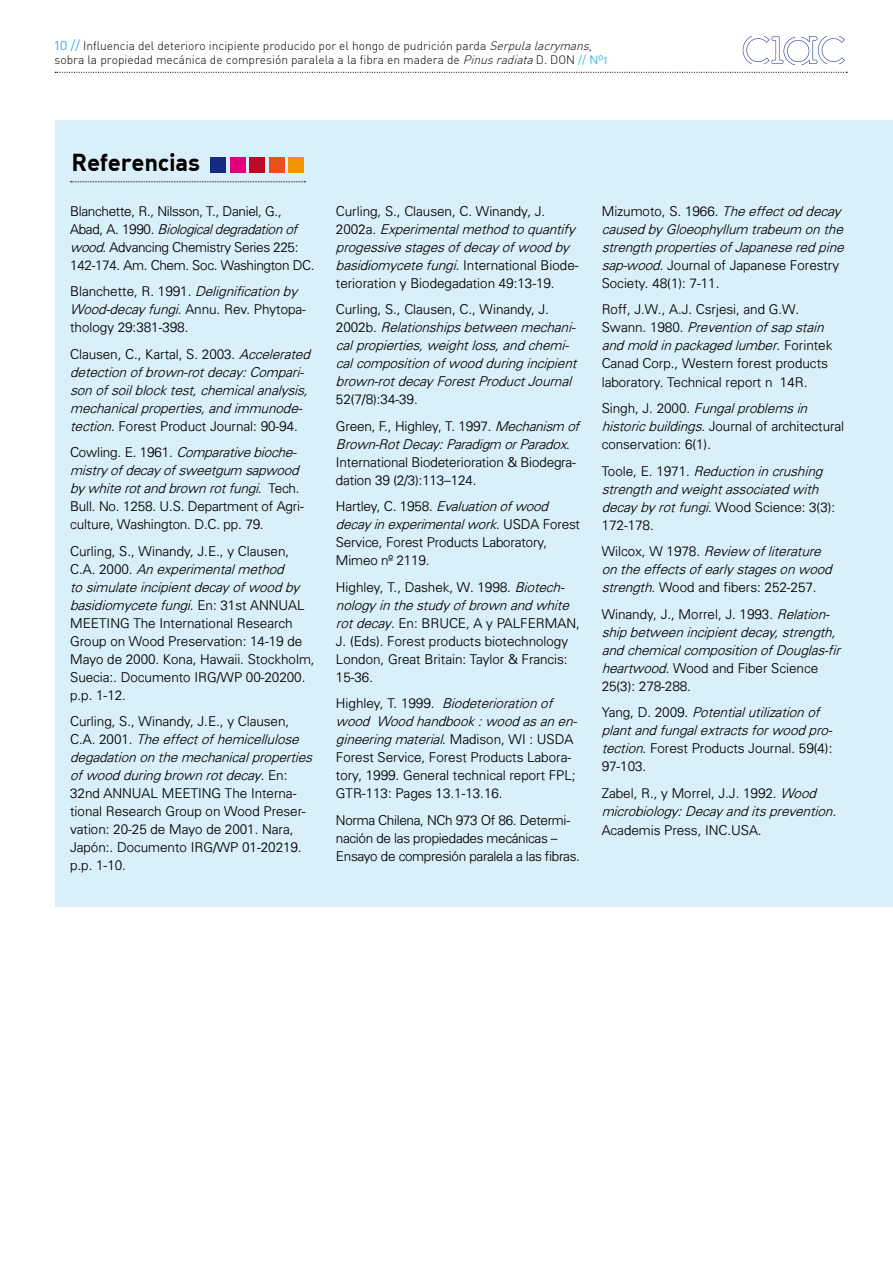
<style>
.page{position:relative;width:893px;height:1263px;background:#fff}
.page>*{position:absolute;margin:0;border:0;box-sizing:border-box;transform-origin:0 0}
.t1{font:700 24px "DIN Alternate";letter-spacing:-.01em;color:#000}
.t2{font:300 13.5px/18px "Univers";color:#000}
.t3{font:italic 300 13.5px/18px "Univers";color:#000}
.t4{font:300 13.5px/18px "Univers";letter-spacing:-.02em;color:#000}
.t5{font:300 12px/14.4px "DIN Alternate";color:#000}
.s1{font-size:15px;color:#009ee0}
.s2{font-size:13.5px;color:#009ee0}
.s3{font-style:italic}
.s4{color:#009ee0}
.s5{font-style:normal}
</style>
<div class="page">
<svg style="left:55px;top:72px;width:792px;height:1px"></svg>
<svg style="left:743px;top:36px;width:102px;height:29px"></svg>
<div style="left:55px;top:120px;width:838px;height:787px;background:#d9effa"></div>
<svg style="left:71px;top:181px;width:234px;height:1px"></svg>
<div style="left:210px;top:157px;width:16px;height:15px;background:#162983"></div>
<div style="left:230px;top:157px;width:15px;height:15px;background:#e2007a"></div>
<div style="left:249px;top:157px;width:16px;height:15px;background:#bd0a26"></div>
<div style="left:269px;top:157px;width:16px;height:15px;background:#e8511e"></div>
<div style="left:288px;top:157px;width:16px;height:15px;background:#f39400"></div>
<p class="t5" style="left:55px;top:38px;width:555px"><span class="s1">10</span> <span class="s2">//</span> Influencia del deterioro incipiente producido por el hongo de pudrición parda <span class="s3">Serpulalacrymans</span>, sobra la propiedad mecánica de compresión paralela a la fibra en madera de <span class="s3">Pinusradiata</span>D. DON <span class="s4">// Nº1</span></p>
<h1 class="t1" style="left:72px;top:147px;width:130px">Referencias</h1>
<p class="t4" style="left:70px;top:202px;width:246px">Blanchette, R., Nilsson, T., Daniel, G., Abad, A. 1990. <span class="s3">Biological degradation of wood</span>. Advancing Chemistry Series 225:<br>142-174. Am. Chem. Soc. Washington DC.</p>
<p class="t2" style="left:70px;top:282px;width:237px">Blanchette, R. 1991. <span class="s3">Delignification by<br>Wood-decay fungi</span>. Annu. Rev. Phytopa&shy;thology 29:381-398.</p>
<p class="t3" style="left:70px;top:345px;width:241px"><span class="s5">Clausen, C., Kartal, S. 2003.</span> Accelerated detection of brown-rot decay: Compari&shy;son of soil block test, chemical analysis, mechanical properties, and immunode&shy;tection<span class="s5">. Forest Product Journal: 90-94.</span></p>
<p class="t2" style="left:70px;top:443px;width:235px">Cowling. E. 1961. <span class="s3">Comparative bioche&shy;mistry of decay of sweetgum sapwood by white rot and brown rot fungi</span>. Tech.<br>Bull. No. 1258. U.S. Department of Agri&shy;culture, Washington. D.C. pp. 79.</p>
<p class="t2" style="left:70px;top:542px;width:246px">Curling, S., Winandy, J.E., y Clausen, C.A. 2000. <span class="s3">An experimental method<br>to simulate incipient decay of wood by basidiomycete fungi</span>. En: 31st ANNUAL MEETING The International Research Group on Wood Preservation: 14-19 de Mayo de 2000. Kona, Hawaii. Stockholm, Suecia:. Documento IRG/WP 00-20200. p.p. 1-12.</p>
<p class="t2" style="left:70px;top:712px;width:243px">Curling, S., Winandy, J.E., y Clausen, C.A. 2001. <span class="s3">The effect of hemicellulose degadation on the mechanical properties of wood during brown rot decay</span>. En:<br>32nd ANNUAL MEETING The Interna&shy;tional Research Group on Wood Preser&shy;vation: 20-25 de Mayo de 2001. Nara, Japón:. Documento IRG/WP 01-20219. p.p. 1-10.</p>
<p class="t2" style="left:336px;top:202px;width:244px">Curling, S., Clausen, C. Winandy, J.<br>2002a. <span class="s3">Experimental method to quantify progessive stages of decay of wood by basidiomycete fungi</span>. International Biode&shy;terioration y Biodegadation 49:13-19.</p>
<p class="t3" style="left:336px;top:300px;width:242px"><span class="s5">Curling, S., Clausen, C., Winandy, J.<br>2002b.</span> Relationships between mechani&shy;cal propierties, weight loss, and chemi&shy;cal composition of wood during incipient brown-rot decay Forest Product Journal</p>
<p class="t2" style="left:336px;top:386px;width:245px;line-height:26.5px">52(7/8):34-39.<br>Green, F., Highley, T. 1997. <span class="s3">Mechanism of</span></p>
<p class="t2" style="left:336px;top:435px;width:241px"><span class="s3">Brown-Rot Decay: Paradigm or Paradox</span>.<br>International Biodeterioration &amp; Biodegra&shy;dation 39 (2/3):113–124.</p>
<p class="t2" style="left:336px;top:497px;width:246px">Hartley, C. 1958. <span class="s3">Evaluation of wood decay in experimental work</span>. USDA Forest<br>Service, Forest Products Laboratory,<br>Mimeo nº 2119.</p>
<p class="t2" style="left:336px;top:578px;width:245px">Highley, T., Dashek, W. 1998. <span class="s3">Biotech&shy;nology in the study of brown and white rot decay</span>. En: BRUCE, A y PALFERMAN, J. (Eds). Forest products biotechnology London, Great Britain: Taylor &amp; Francis:<br>15-36.</p>
<p class="t2" style="left:336px;top:694px;width:243px">Highley, T. 1999. <span class="s3">Biodeterioration of wood Wood handbook : wood as an en&shy;gineering material</span>. Madison, WI : USDA Forest Service, Forest Products Labora&shy;tory, 1999. General technical report FPL; GTR-113: Pages 13.1-13.16.</p>
<p class="t4" style="left:336px;top:811px;width:245px">Norma Chilena, NCh 973 Of 86. Determi&shy;nación de las propiedades mecánicas –<br>Ensayo de compresión paralela a las fibras.</p>
<p class="t3" style="left:602px;top:202px;width:243px"><span class="s5">Mizumoto, S. 1966.</span> The effect od decay caused by Gloeophyllum trabeum on the strength properties of Japanese red pine sap-wood<span class="s5">. Journal of Japanese Forestry Society. 48(1): 7-11.</span></p>
<p class="t2" style="left:602px;top:300px;width:232px">Roff, J.W., A.J. Csrjesi, and G.W.<br>Swann. 1980. <span class="s3">Prevention of sap stain and mold in packaged lumber</span>. Forintek Canad Corp., Western forest products laboratory. Technical report n° 14R.</p>
<p class="t2" style="left:602px;top:399px;width:244px">Singh, J. 2000. <span class="s3">Fungal problems in historic buildings</span>. Journal of architectural conservation: 6(1).</p>
<p class="t3" style="left:602px;top:461px;width:235px"><span class="s5">Toole, E. 1971.</span> Reduction in crushing strength and weight associated with decay by rot fungi<span class="s5">. Wood Science: 3(3):<br>172-178.</span></p>
<p class="t3" style="left:602px;top:542px;width:231px"><span class="s5">Wilcox, W 1978.</span> Review of literature on the effects of early stages on wood strength<span class="s5">. Wood and fibers: 252-257.</span></p>
<p class="t3" style="left:602px;top:604px;width:240px"><span class="s5">Winandy, J., Morrel, J. 1993.</span> Relation&shy;ship between incipient decay, strength, and chemical composition of Douglas-fir heartwood<span class="s5">. Wood and Fiber Science 25(3): 278-288.</span></p>
<p class="t3" style="left:602px;top:703px;width:232px"><span class="s5">Yang, D. 2009.</span> Potential utilization of plant and fungal extracts for wood pro&shy;tection<span class="s5">. Forest Products Journal. 59(4):<br>97-103.</span></p>
<p class="t3" style="left:602px;top:783px;width:236px"><span class="s5">Zabel, R., y Morrel, J.J. 1992.</span> Wood microbiology: Decay and its prevention.</p>
<p class="t2" style="left:602px;top:821px;width:161px">Academis Press, INC.USA.</p>
</div>
